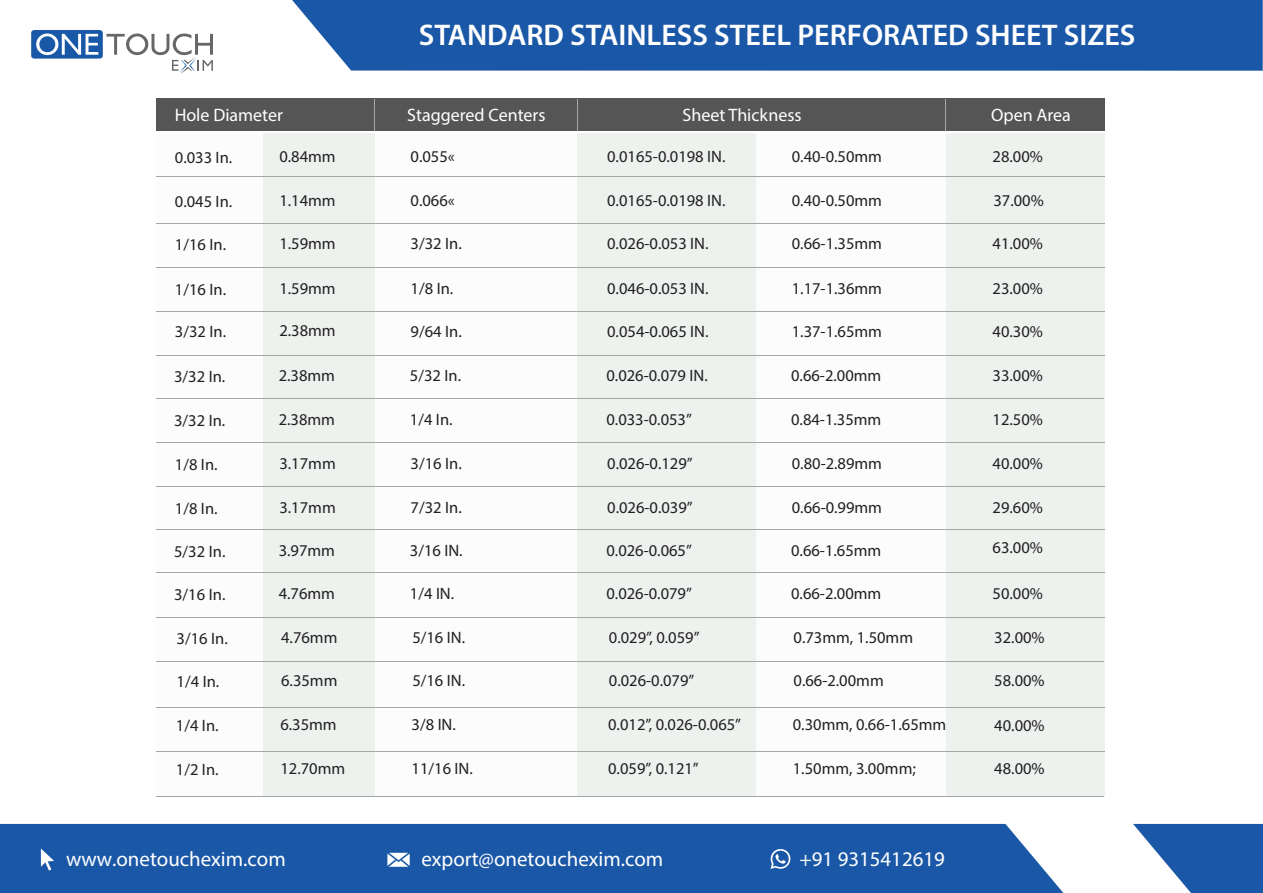
<style>
.page{position:relative;width:1263px;height:893px;background:#fff}
.page>*{position:absolute;margin:0;border:0;box-sizing:border-box;transform-origin:0 0}
.t1{font:600 30px "Myriad Pro";color:#fff}
.t2{font:20.85px "Myriad Pro";color:#fff}
.t3{font:18px "Myriad Pro";color:#fff}
.t4{font:16.5px "Myriad Pro";color:#231f20}
</style>
<div class="page">
<div style="left:156px;top:99px;width:949px;height:32px;background:#545554"></div>
<div style="left:156px;top:134px;width:949px;height:663px;background:#fbfcfb"></div>
<div style="left:263px;top:134px;width:112px;height:662px;background:#edf2ef"></div>
<div style="left:577px;top:134px;width:179px;height:663px;background:#edf2ef"></div>
<div style="left:946px;top:134px;width:159px;height:663px;background:#edf2ef"></div>
<hr style="left:156px;top:267px;width:949px;height:1px;background:#a6a6a5">
<hr style="left:157px;top:223px;width:948px;height:1px;background:#a6a6a5">
<hr style="left:156px;top:176px;width:949px;height:1px;background:#a6a6a5">
<hr style="left:156px;top:355px;width:949px;height:1px;background:#a6a6a5">
<hr style="left:157px;top:311px;width:948px;height:1px;background:#a6a6a5">
<hr style="left:156px;top:442px;width:948px;height:1px;background:#a6a6a5">
<hr style="left:157px;top:399px;width:947px;height:1px;background:#a6a6a5">
<hr style="left:156px;top:529px;width:948px;height:1px;background:#a6a6a5">
<hr style="left:156px;top:486px;width:948px;height:1px;background:#a6a6a5">
<hr style="left:156px;top:617px;width:948px;height:1px;background:#a6a6a5">
<hr style="left:156px;top:572px;width:948px;height:1px;background:#a6a6a5">
<hr style="left:156px;top:661px;width:948px;height:1px;background:#a6a6a5">
<hr style="left:156px;top:751px;width:948px;height:1px;background:#a6a6a5">
<hr style="left:156px;top:707px;width:948px;height:1px;background:#a6a6a5">
<hr style="left:156px;top:796px;width:947px;height:1px;background:#a6a6a5">
<hr style="left:577px;top:99px;width:1px;height:31px;background:#a6a6a5">
<hr style="left:945px;top:99px;width:1px;height:31px;background:#a6a6a5">
<hr style="left:374px;top:99px;width:1px;height:31px;background:#a6a6a5">
<div style="left:292px;top:0;width:971px;height:71px;background:#1a58a7"></div>
<div style="left:0;top:824px;width:1063px;height:69px;background:#1a58a7"></div>
<svg style="left:1133px;top:824px;width:130px;height:69px"></svg>
<svg style="left:31px;top:30px;width:182px;height:44px"></svg>
<svg style="left:41px;top:848px;width:13px;height:23px"></svg>
<svg style="left:387px;top:853px;width:23px;height:14px"></svg>
<svg style="left:770px;top:848px;width:20px;height:21px"></svg>
<h1 class="t1" style="left:419px;top:16px;width:718px">STANDARD STAINLESS STEEL PERFORATED SHEET SIZES</h1>
<p class="t3" style="left:175px;top:104px;width:110px">Hole Diameter</p>
<p class="t3" style="left:407px;top:104px;width:140px">Staggered Centers</p>
<p class="t3" style="left:682px;top:104px;width:121px">Sheet Thickness</p>
<p class="t3" style="left:991px;top:104px;width:81px">Open Area</p>
<p class="t4" style="left:175px;top:147px;width:59px">0.033 In.</p>
<p class="t4" style="left:279px;top:146px;width:58px">0.84mm</p>
<p class="t4" style="left:411px;top:146px;width:46px">0.055«</p>
<p class="t4" style="left:607px;top:146px;width:120px">0.0165-0.0198 IN.</p>
<p class="t4" style="left:792px;top:146px;width:92px">0.40-0.50mm</p>
<p class="t4" style="left:175px;top:192px;width:59px">0.045 In.</p>
<p class="t4" style="left:279px;top:191px;width:58px">1.14mm</p>
<p class="t4" style="left:411px;top:191px;width:46px">0.066«</p>
<p class="t4" style="left:607px;top:191px;width:120px">0.0165-0.0198 IN.</p>
<p class="t4" style="left:792px;top:191px;width:92px">0.40-0.50mm</p>
<p class="t4" style="left:175px;top:234px;width:53px">1/16 In.</p>
<p class="t4" style="left:175px;top:279px;width:53px">1/16 In.</p>
<p class="t4" style="left:175px;top:322px;width:53px">3/32 In.</p>
<p class="t4" style="left:279px;top:233px;width:58px">1.59mm</p>
<p class="t4" style="left:279px;top:278px;width:58px">1.59mm</p>
<p class="t4" style="left:279px;top:321px;width:58px">2.38mm</p>
<p class="t4" style="left:411px;top:233px;width:53px">3/32 In.</p>
<p class="t4" style="left:411px;top:278px;width:44px">1/8 In.</p>
<p class="t4" style="left:411px;top:321px;width:53px">9/64 In.</p>
<p class="t4" style="left:607px;top:234px;width:103px">0.026-0.053 IN.</p>
<p class="t4" style="left:607px;top:278px;width:103px">0.046-0.053 IN.</p>
<p class="t4" style="left:607px;top:321px;width:103px">0.054-0.065 IN.</p>
<p class="t4" style="left:792px;top:233px;width:92px">0.66-1.35mm</p>
<p class="t4" style="left:792px;top:278px;width:92px">1.17-1.36mm</p>
<p class="t4" style="left:792px;top:321px;width:92px">1.37-1.65mm</p>
<p class="t4" style="left:174px;top:366px;width:53px">3/32 In.</p>
<p class="t4" style="left:279px;top:365px;width:58px">2.38mm</p>
<p class="t4" style="left:410px;top:365px;width:53px">5/32 In.</p>
<p class="t4" style="left:606px;top:365px;width:103px">0.026-0.079 IN.</p>
<p class="t4" style="left:791px;top:365px;width:92px">0.66-2.00mm</p>
<p class="t4" style="left:174px;top:411px;width:53px">3/32 In.</p>
<p class="t4" style="left:279px;top:409px;width:58px">2.38mm</p>
<p class="t4" style="left:410px;top:410px;width:44px">1/4 In.</p>
<p class="t4" style="left:606px;top:410px;width:87px">0.033-0.053”</p>
<p class="t4" style="left:791px;top:410px;width:92px">0.84-1.35mm</p>
<p class="t4" style="left:175px;top:454px;width:44px">1/8 In.</p>
<p class="t4" style="left:175px;top:498px;width:44px">1/8 In.</p>
<p class="t4" style="left:279px;top:453px;width:58px">3.17mm</p>
<p class="t4" style="left:279px;top:497px;width:58px">3.17mm</p>
<p class="t4" style="left:411px;top:453px;width:53px">3/16 In.</p>
<p class="t4" style="left:411px;top:497px;width:53px">7/32 In.</p>
<p class="t4" style="left:607px;top:453px;width:87px">0.026-0.129”</p>
<p class="t4" style="left:607px;top:497px;width:87px">0.026-0.039”</p>
<p class="t4" style="left:792px;top:453px;width:92px">0.80-2.89mm</p>
<p class="t4" style="left:792px;top:497px;width:92px">0.66-0.99mm</p>
<p class="t4" style="left:174px;top:541px;width:53px">5/32 In.</p>
<p class="t4" style="left:279px;top:540px;width:58px">3.97mm</p>
<p class="t4" style="left:410px;top:540px;width:54px">3/16 IN.</p>
<p class="t4" style="left:606px;top:540px;width:87px">0.026-0.065”</p>
<p class="t4" style="left:791px;top:540px;width:92px">0.66-1.65mm</p>
<p class="t4" style="left:174px;top:584px;width:53px">3/16 In.</p>
<p class="t4" style="left:279px;top:583px;width:58px">4.76mm</p>
<p class="t4" style="left:410px;top:583px;width:46px">1/4 IN.</p>
<p class="t4" style="left:606px;top:583px;width:87px">0.026-0.079”</p>
<p class="t4" style="left:791px;top:583px;width:92px">0.66-2.00mm</p>
<p class="t4" style="left:177px;top:628px;width:53px">3/16 In.</p>
<p class="t4" style="left:177px;top:671px;width:44px">1/4 In.</p>
<p class="t4" style="left:281px;top:627px;width:58px">4.76mm</p>
<p class="t4" style="left:281px;top:670px;width:58px">6.35mm</p>
<p class="t4" style="left:412px;top:627px;width:54px">5/16 IN.</p>
<p class="t4" style="left:412px;top:670px;width:54px">5/16 IN.</p>
<p class="t4" style="left:609px;top:627px;width:92px">0.029”, 0.059”</p>
<p class="t4" style="left:609px;top:670px;width:87px">0.026-0.079”</p>
<p class="t4" style="left:793px;top:627px;width:121px">0.73mm, 1.50mm</p>
<p class="t4" style="left:793px;top:670px;width:92px">0.66-2.00mm</p>
<p class="t4" style="left:176px;top:715px;width:44px">1/4 In.</p>
<p class="t4" style="left:280px;top:714px;width:58px">6.35mm</p>
<p class="t4" style="left:412px;top:714px;width:46px">3/8 IN.</p>
<p class="t4" style="left:608px;top:714px;width:134px">0.012”, 0.026-0.065”</p>
<p class="t4" style="left:793px;top:714px;width:155px">0.30mm, 0.66-1.65mm</p>
<p class="t4" style="left:176px;top:760px;width:44px">1/2 In.</p>
<p class="t4" style="left:280px;top:759px;width:66px">12.70mm</p>
<p class="t4" style="left:412px;top:759px;width:63px">11/16 IN.</p>
<p class="t4" style="left:608px;top:759px;width:92px">0.059”, 0.121”</p>
<p class="t4" style="left:793px;top:759px;width:124px">1.50mm, 3.00mm;</p>
<p class="t2" style="left:66px;top:846px;width:221px">www.onetouchexim.com</p>
<p class="t2" style="left:421px;top:846px;width:243px">export@onetouchexim.com</p>
<p class="t2" style="left:799px;top:846px;width:147px">+91 9315412619</p>
<p class="t4" style="left:992px;top:146px;width:52px">28.00%</p>
<p class="t4" style="left:993px;top:191px;width:52px">37.00%</p>
<p class="t4" style="left:992px;top:233px;width:52px">41.00%</p>
<p class="t4" style="left:992px;top:278px;width:52px">23.00%</p>
<p class="t4" style="left:992px;top:321px;width:52px">40.30%</p>
<p class="t4" style="left:992px;top:365px;width:52px">33.00%</p>
<p class="t4" style="left:992px;top:410px;width:52px">12.50%</p>
<p class="t4" style="left:993px;top:453px;width:52px">40.00%</p>
<p class="t4" style="left:993px;top:497px;width:52px">29.60%</p>
<p class="t4" style="left:993px;top:537px;width:52px">63.00%</p>
<p class="t4" style="left:993px;top:583px;width:52px">50.00%</p>
<p class="t4" style="left:994px;top:627px;width:52px">32.00%</p>
<p class="t4" style="left:994px;top:670px;width:52px">58.00%</p>
<p class="t4" style="left:994px;top:715px;width:52px">40.00%</p>
<p class="t4" style="left:994px;top:759px;width:52px">48.00%</p>
</div>
